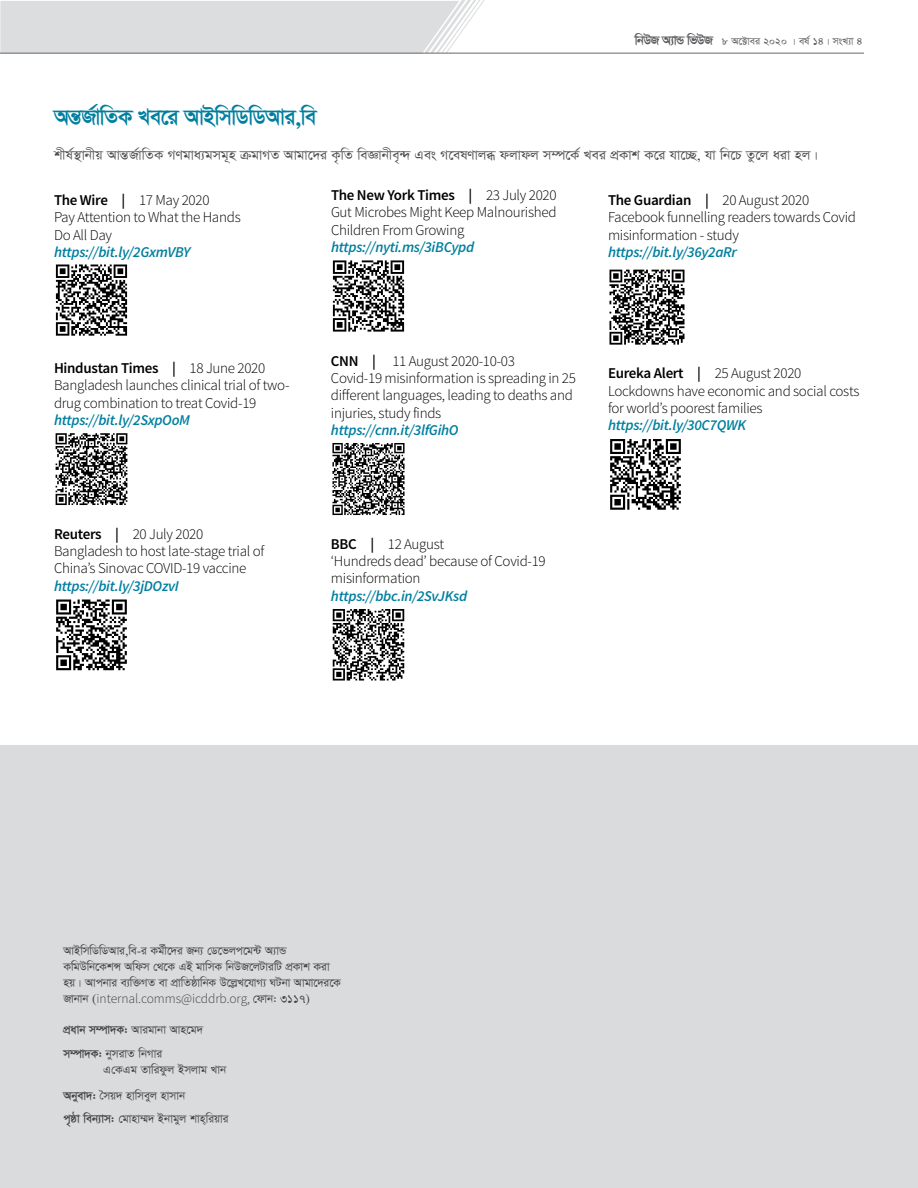
<style>
.page{position:relative;width:918px;height:1188px;background:#fff}
.page>*{position:absolute;margin:0;border:0;box-sizing:border-box;transform-origin:0 0}
.t1{font:700 25.5px "Sutonny MJ";letter-spacing:-.02em;color:#007f9f}
.t2{font:15.75px "Sutonny MJ";color:#4d4d4f}
.t3{font:300 15px/17.2px "Source Sans Pro";letter-spacing:-.02em;color:#000}
.t4{font:italic 600 15px "Source Sans Pro";letter-spacing:-.02em;color:#007f9f}
.t5{font:13.5px/16.2px "Sutonny MJ";letter-spacing:-.005em;color:#434345}
.t6{font:300 13.5px "Source Sans Pro";letter-spacing:-.005em;color:#434345}
.t7{font:12px "Sutonny MJ";color:#58595b}
.s1{font-weight:700;font-size:15px}
.s2{font-weight:600}
.s3{font-family:"Sutonny MJ";font-weight:400}
.s4{font-weight:700}
</style>
<div class="page">
<div style="left:0;top:746px;width:918px;height:442px;background:#dadbdc"></div>
<svg style="left:0;top:0;width:486px;height:53px"></svg>
<hr style="left:0;top:53px;width:864px;height:1px;background:#77787b">
<svg style="left:55px;top:264px;width:73px;height:72px"></svg>
<svg style="left:56px;top:265px;width:71px;height:71px"></svg>
<svg style="left:55px;top:433px;width:73px;height:72px"></svg>
<svg style="left:56px;top:433px;width:71px;height:72px"></svg>
<svg style="left:56px;top:599px;width:71px;height:72px"></svg>
<svg style="left:56px;top:600px;width:71px;height:70px"></svg>
<svg style="left:332px;top:260px;width:73px;height:72px"></svg>
<svg style="left:333px;top:260px;width:71px;height:72px"></svg>
<div style="left:331px;top:442px;width:75px;height:75px;background:#f8f8f8"></div>
<svg style="left:332px;top:443px;width:73px;height:72px"></svg>
<svg style="left:332px;top:609px;width:73px;height:72px"></svg>
<svg style="left:333px;top:609px;width:71px;height:72px"></svg>
<svg style="left:609px;top:270px;width:75px;height:75px"></svg>
<svg style="left:610px;top:439px;width:71px;height:71px"></svg>
<p class="t7" style="left:635px;top:35px;width:229px"><span class="s1">WBDR A¨VÛ WFDR</span> 8 A‡±VEI 2020 | EL© 14| MSL¨V 4</p>
<h1 class="t1" style="left:54px;top:103px;width:264px">AŠÍR©VWZK LE‡I AVBWMWWWWAVI,WE</h1>
<p class="t2" style="left:54px;top:146px;width:765px">KXL©¯’VBXQ AVŠÍR©VWZK MYGVA¨GMG~N ΜGVMZ AVGV‡`I K…WZ WEÁVBXE„›` GES M‡ELYVJÄ DJVDJ M¤Ú‡K© LEI CÖKVK K‡I HV‡”Q, HV WB‡P ZZ‡J AIV NJ|</p>
<p class="t3" style="left:54px;top:192px;width:188px"><span class="s2">The Wire |</span> 17 May 2020<br>Pay Attention to What the Hands<br>Do All Day</p>
<p class="t4" style="left:54px;top:243px;width:138px">https://bit.ly/2GxmVBY</p>
<p class="t3" style="left:331px;top:186px;width:227px;text-align:justify"><span class="s2">The New York Times |</span> 23 July 2020<br>Gut Microbes Might Keep Malnourished Children From Growing</p>
<p class="t4" style="left:331px;top:237px;width:145px">https://nyti.ms/3iBCypd</p>
<p class="t3" style="left:608px;top:192px;width:250px"><span class="s2">The Guardian |</span> 20 August 2020<br>Facebook funnelling readers towards Covid misinformation - study</p>
<p class="t4" style="left:608px;top:243px;width:131px">https://bit.ly/36y2aRr</p>
<p class="t3" style="left:54px;top:360px;width:237px"><span class="s2">Hindustan Times |</span> 18 June 2020<br>Bangladesh launches clinical trial of two&shy;drug combination to treat Covid-19</p>
<p class="t4" style="left:54px;top:411px;width:138px">https://bit.ly/2SxpOoM</p>
<p class="t3" style="left:54px;top:525px;width:212px"><span class="s2">Reuters |</span> 20 July 2020<br>Bangladesh to host late-stage trial of<br>China’s Sinovac COVID-19 vaccine</p>
<p class="t4" style="left:54px;top:576px;width:127px">https://bit.ly/3jDOzvI</p>
<p class="t3" style="left:331px;top:352px;width:246px"><span class="s2">CNN |</span> 11 August 2020-10-03<br>Covid-19 misinformation is spreading in 25 different languages, leading to deaths and injuries, study finds</p>
<p class="t4" style="left:331px;top:420px;width:129px">https://cnn.it/3lfGihO</p>
<p class="t3" style="left:608px;top:365px;width:253px"><span class="s2">Eureka Alert |</span> 25 August 2020<br>Lockdowns have economic and social costs for world’s poorest families</p>
<p class="t4" style="left:608px;top:416px;width:140px">https://bit.ly/30C7QWK</p>
<p class="t3" style="left:331px;top:535px;width:216px"><span class="s2">BBC |</span> 12 August<br>‘Hundreds dead’ because of Covid-19 misinformation</p>
<p class="t4" style="left:331px;top:586px;width:138px">https://bbc.in/2SvJKsd</p>
<p class="t5" style="left:63px;top:943px;width:279px">AVBWMWWWWAVI,WE-I KG©X‡`I RB¨ †W‡FJC‡G›U A¨VÛ<br>KWGDWB‡KKÝ AWDM †_‡K GB GVWMK WBDR‡JUVIWU CÖKVK KIV<br>NQ| AVCBVI E¨W³MZ EV CÖVWZÔVWBK D‡JØL‡HVM¨ NUBV AVGV‡`I‡K</p>
<p class="t6" style="left:63px;top:991px;width:248px"><span class="s3">RVBVB (</span>internal.comms@icddrb.org, <span class="s3">†DVB: 3117)</span></p>
<p class="t5" style="left:63px;top:1019px;width:141px;line-height:23.7px"><span class="s4">CÖAVB M¤ÚV`K:</span> AVIGVBV AVN‡G`<br><span class="s4">M¤ÚV`K:</span> BYMIVZ WBMVI</p>
<p class="t5" style="left:63px;top:1058px;width:164px;line-height:25.2px;text-indent:40px">G†KGG ZVWIDZJ BMJVG LVB<br><span class="s4">ABYEV`:</span> ˆMQ` NVWMEYJ NVMVB</p>
<p class="t5" style="left:63px;top:1111px;width:167px"><span class="s4">C„ÔV WEB¨VM:</span> †GVNV¤§` BBVGYJ KVN&amp;WIQVI</p>
</div>
